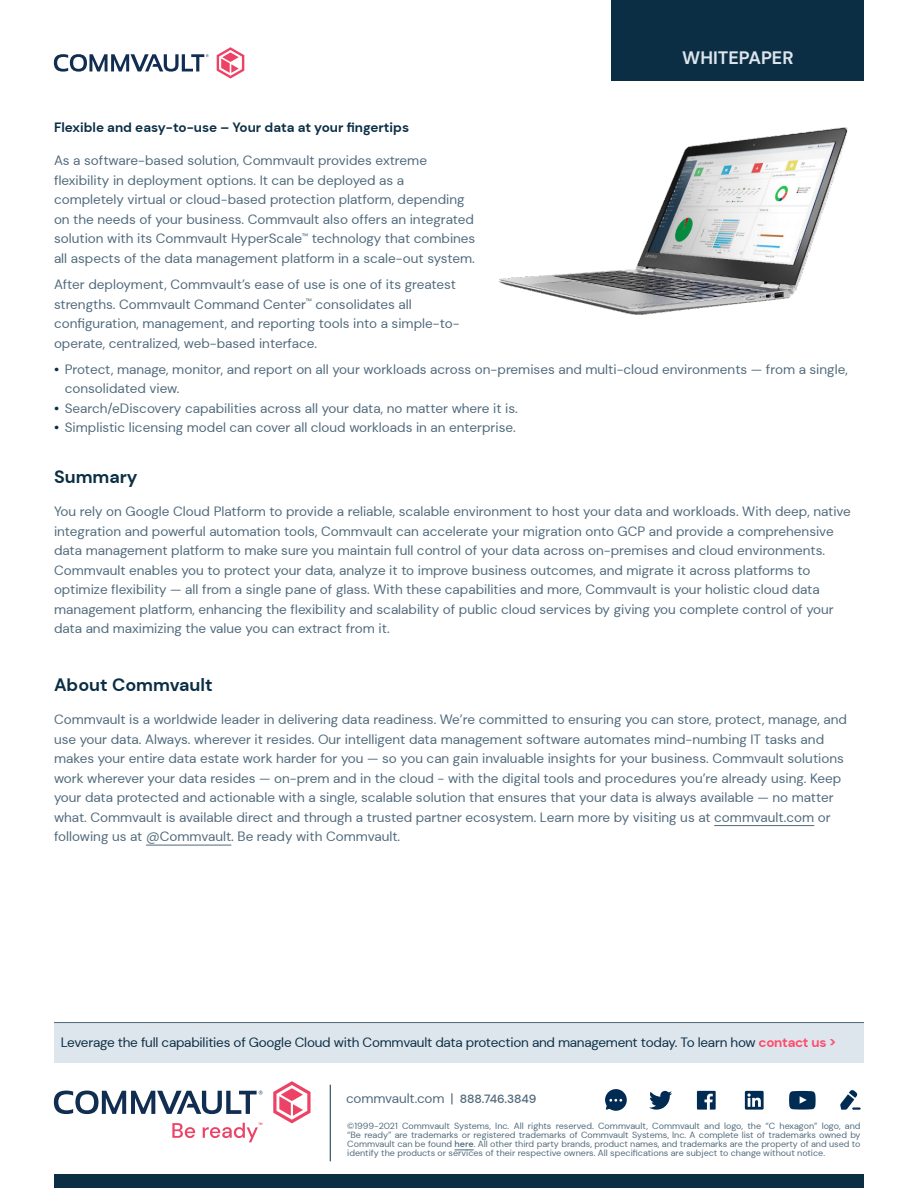
<style>
.page{position:relative;width:918px;height:1188px;background:#fff}
.page>*{position:absolute;margin:0;border:0;box-sizing:border-box;transform-origin:0 0}
.SubHead_1{font:700 18px "DM Sans";color:#0b2e44}
.t1{font:700 18px "DM Sans";color:#dde5ed}
.Body_Copy{font:13.5px/19.5px "DM Sans";color:#4f697b}
.CTA_Copy{font:13.5px "DM Sans";letter-spacing:-.02em;color:#0b2e44}
.SubHead_2{font:700 13.5px "DM Sans";color:#0b2e44}
.t2{font:9px/9px "DM Sans";color:#4f697b;text-align:justify}
.s1{font-weight:700;color:#0b2e44}
.s2{font-weight:700;color:#ff4a6a}
.s3{font-weight:500;font-size:12px}
.s4{font-weight:500}
</style>
<div class="page">
<hr style="left:714px;top:825px;width:100px;height:1px;background:#4f697b">
<hr style="left:146px;top:845px;width:85px;height:1px;background:#4f697b">
<div style="left:54px;top:1022px;width:810px;height:41px;background:#dde5ed"></div>
<hr style="left:54px;top:1022px;width:810px;height:1px;background:#4f697b">
<div style="left:612px;top:0;width:252px;height:81px;background:#0b2e44"></div>
<svg style="left:54px;top:54px;width:155px;height:18px"></svg>
<svg style="left:217px;top:47px;width:27px;height:32px"></svg>
<img style="left:499px;top:127px;width:349px;height:188px">
<div style="left:54px;top:1175px;width:810px;height:13px;background:#0b2e44"></div>
<svg style="left:54px;top:1091px;width:209px;height:23px"></svg>
<svg style="left:273px;top:1081px;width:38px;height:42px"></svg>
<svg style="left:172px;top:1123px;width:23px;height:15px"></svg>
<svg style="left:203px;top:1123px;width:59px;height:19px"></svg>
<hr style="left:330px;top:1085px;width:1px;height:76px;background:#0b2e44">
<svg style="left:455px;top:1150px;width:19px;height:1px"></svg>
<svg style="left:649px;top:1091px;width:23px;height:19px"></svg>
<svg style="left:697px;top:1091px;width:19px;height:19px"></svg>
<svg style="left:789px;top:1091px;width:27px;height:19px"></svg>
<svg style="left:745px;top:1091px;width:19px;height:19px"></svg>
<svg style="left:840px;top:1090px;width:21px;height:20px"></svg>
<svg style="left:605px;top:1089px;width:22px;height:22px"></svg>
<p class="t1" style="left:682px;top:46px;width:113px">WHITEPAPER</p>
<p class="SubHead_2" style="left:54px;top:119px;width:357px">Flexible and easy-to-use – Your data at your fingertips</p>
<p class="Body_Copy" style="left:54px;top:151px;width:423px">As a software-based solution, Commvault provides extreme flexibility in deployment options. It can be deployed as a completely virtual or cloud-based protection platform, depending on the needs of your business. Commvault also offers an integrated solution with its Commvault HyperScale<sup>™</sup> technology that combines all aspects of the data management platform in a scale-out system.</p>
<p class="Body_Copy" style="left:54px;top:275px;width:407px">After deployment, Commvault’s ease of use is one of its greatest strengths. Commvault Command Center<sup>™</sup> consolidates all configuration, management, and reporting tools into a simple-to&shy;operate, centralized, web-based interface.</p>
<p class="Body_Copy" style="left:65px;top:359px;width:784px;text-indent:-11px"><span class="s1">•</span> Protect, manage, monitor, and report on all your workloads across on-premises and multi-cloud environments — from a single, consolidated view.</p>
<p class="Body_Copy" style="left:54px;top:398px;width:465px"><span class="s1">•</span> Search/eDiscovery capabilities across all your data, no matter where it is.</p>
<p class="Body_Copy" style="left:54px;top:418px;width:463px"><span class="s1">•</span> Simplistic licensing model can cover all cloud workloads in an enterprise.</p>
<p class="SubHead_1" style="left:54px;top:466px;width:85px">Summary</p>
<p class="Body_Copy" style="left:54px;top:502px;width:798px">You rely on Google Cloud Platform to provide a reliable, scalable environment to host your data and workloads. With deep, native integration and powerful automation tools, Commvault can accelerate your migration onto GCP and provide a comprehensive data management platform to make sure you maintain full control of your data across on-premises and cloud environments.<br>Commvault enables you to protect your data, analyze it to improve business outcomes, and migrate it across platforms to optimize flexibility — all from a single pane of glass. With these capabilities and more, Commvault is your holistic cloud data management platform, enhancing the flexibility and scalability of public cloud services by giving you complete control of your data and maximizing the value you can extract from it.</p>
<p class="SubHead_1" style="left:54px;top:673px;width:160px">About Commvault</p>
<p class="Body_Copy" style="left:54px;top:710px;width:794px">Commvault is a worldwide leader in delivering data readiness. We’re committed to ensuring you can store, protect, manage, and use your data. Always. wherever it resides. Our intelligent data management software automates mind-numbing IT tasks and makes your entire data estate work harder for you — so you can gain invaluable insights for your business. Commvault solutions work wherever your data resides — on-prem and in the cloud - with the digital tools and procedures you’re already using. Keep your data protected and actionable with a single, scalable solution that ensures that your data is always available — no matter what. Commvault is available direct and through a trusted partner ecosystem. Learn more by visiting us at commvault.com or following us at @Commvault. Be ready with Commvault.</p>
<p class="CTA_Copy" style="left:61px;top:1033px;width:777px">Leverage the full capabilities of Google Cloud with Commvault data protection and management today. To learn how <span class="s2">contact us &gt;</span></p>
<p class="Body_Copy" style="left:346px;top:1088px;width:192px">commvault.com | <span class="s3">888.746.3849</span></p>
<p class="t2" style="left:347px;top:1122px;width:515px">©1999-2021 Commvault Systems, Inc. All rights reserved. Commvault, Commvault and logo, the “C hexagon” logo, and “Be ready” are trademarks or registered trademarks of Commvault Systems, Inc. A complete list of trademarks owned by Commvault can be found <span class="s4">here</span>. All other third party brands, product names, and trademarks are the property of and used to identify the products or services of their respective owners. All specifications are subject to change without notice.</p>
</div>
